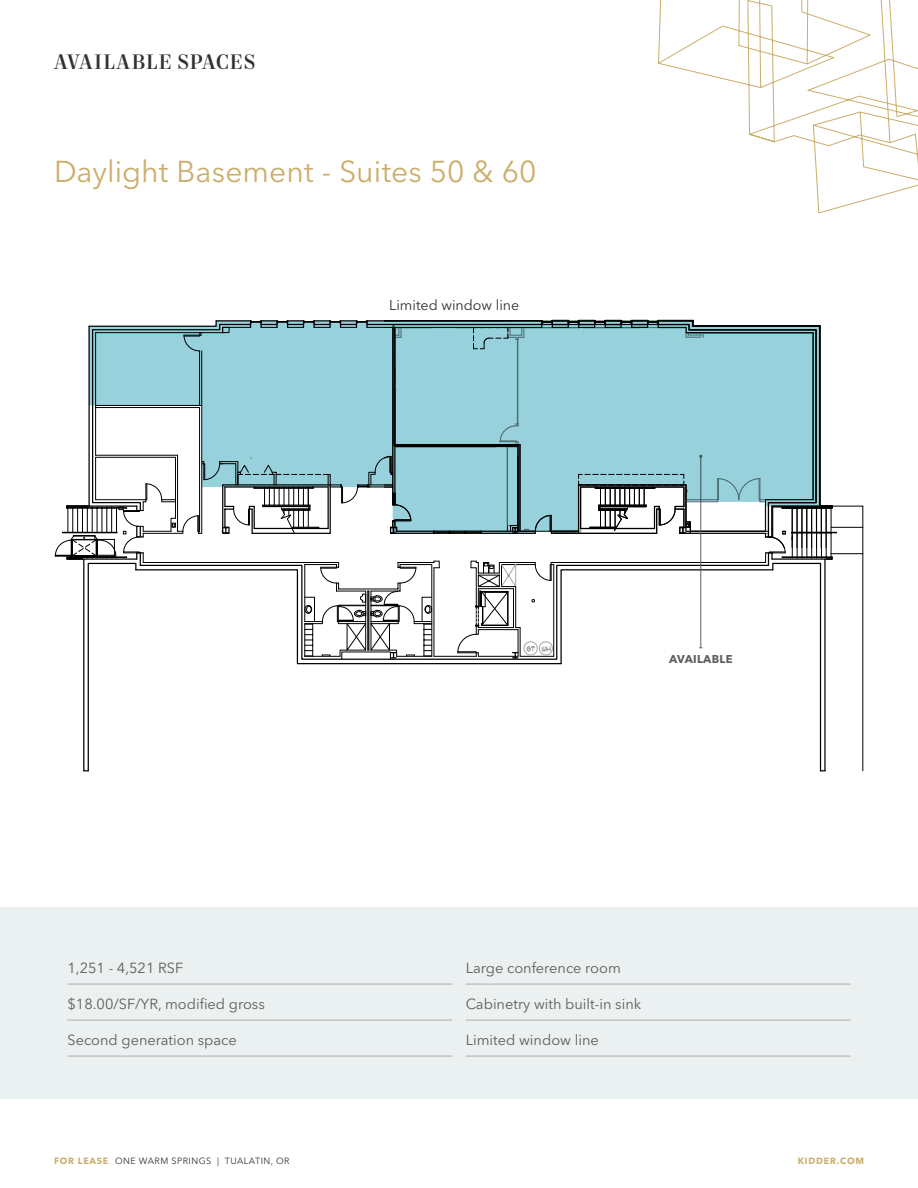
<style>
.page{position:relative;width:918px;height:1188px;background:#fff}
.page>*{position:absolute;margin:0;border:0;box-sizing:border-box;transform-origin:0 0}
.Callout_Text_-_Gold{font:30px "Avenir Next LT Pro";color:#cbae6b}
.Headline_-_Small_-_All_Caps_-_Charcoal{font:500 21px "Mort Modern 09";letter-spacing:.02em;color:#313234}
.Factoids_-_Sterling{font:14.55px "Avenir Next LT Pro";color:#5e5d5d}
.Comp_Name_-_Midnight_Blue{font:14.25px "Avenir Next LT Pro";color:#313234}
.Stat_Label{font:700 11.25px "Avenir Next LT Pro";letter-spacing:.025em;color:#5e5d5d}
.t1{font:9px "Avenir Next LT Pro";letter-spacing:.05em;color:#313234}
.t2{font:700 9px "Avenir Next LT Pro";letter-spacing:.08em;color:#cbae6b}
.s1{font-weight:700;color:#cbae6b}
</style>
<div class="page">
<svg style="left:658px;top:0;width:260px;height:214px"></svg>
<hr style="left:863px;top:506px;width:1px;height:265px;background:#000">
<hr style="left:831px;top:553px;width:32px;height:1px;background:#000">
<hr style="left:831px;top:527px;width:32px;height:1px;background:#000">
<hr style="left:832px;top:506px;width:31px;height:1px;background:#000">
<svg style="left:54px;top:320px;width:783px;height:452px"></svg>
<div style="left:0;top:907px;width:918px;height:192px;background:#ebf0f1"></div>
<hr style="left:68px;top:984px;width:384px;height:1px;background:#afabac">
<hr style="left:68px;top:1020px;width:384px;height:1px;background:#afabac">
<hr style="left:68px;top:1056px;width:384px;height:1px;background:#afabac">
<hr style="left:466px;top:984px;width:384px;height:1px;background:#afabac">
<hr style="left:466px;top:1020px;width:384px;height:1px;background:#afabac">
<hr style="left:466px;top:1056px;width:384px;height:1px;background:#afabac">
<svg style="left:89px;top:321px;width:731px;height:212px;fill:#97d1dc"></svg>
<p class="Headline_-_Small_-_All_Caps_-_Charcoal" style="left:54px;top:49px;width:203px">AVAILABLE SPACES</p>
<p class="Callout_Text_-_Gold" style="left:54px;top:154px;width:484px">Daylight Basement - Suites 50 &amp; 60</p>
<p class="Comp_Name_-_Midnight_Blue" style="left:389px;top:296px;width:132px">Limited window line</p>
<p class="Factoids_-_Sterling" style="left:68px;top:959px;width:117px">1,251 - 4,521 RSF</p>
<p class="Factoids_-_Sterling" style="left:68px;top:995px;width:199px">$18.00/SF/YR, modified gross</p>
<p class="Factoids_-_Sterling" style="left:68px;top:1031px;width:171px">Second generation space</p>
<p class="t1" style="left:54px;top:1156px;width:237px"><span class="s1">FOR LEASE</span> ONE WARM SPRINGS | TUALATIN, OR</p>
<p class="Stat_Label" style="left:669px;top:653px;width:65px">AVAILABLE</p>
<p class="Factoids_-_Sterling" style="left:466px;top:959px;width:157px">Large conference room</p>
<p class="Factoids_-_Sterling" style="left:466px;top:995px;width:177px">Cabinetry with built-in sink</p>
<p class="Factoids_-_Sterling" style="left:466px;top:1031px;width:135px">Limited window line</p>
<p class="t2" style="left:798px;top:1156px;width:68px">KIDDER.COM</p>
</div>
